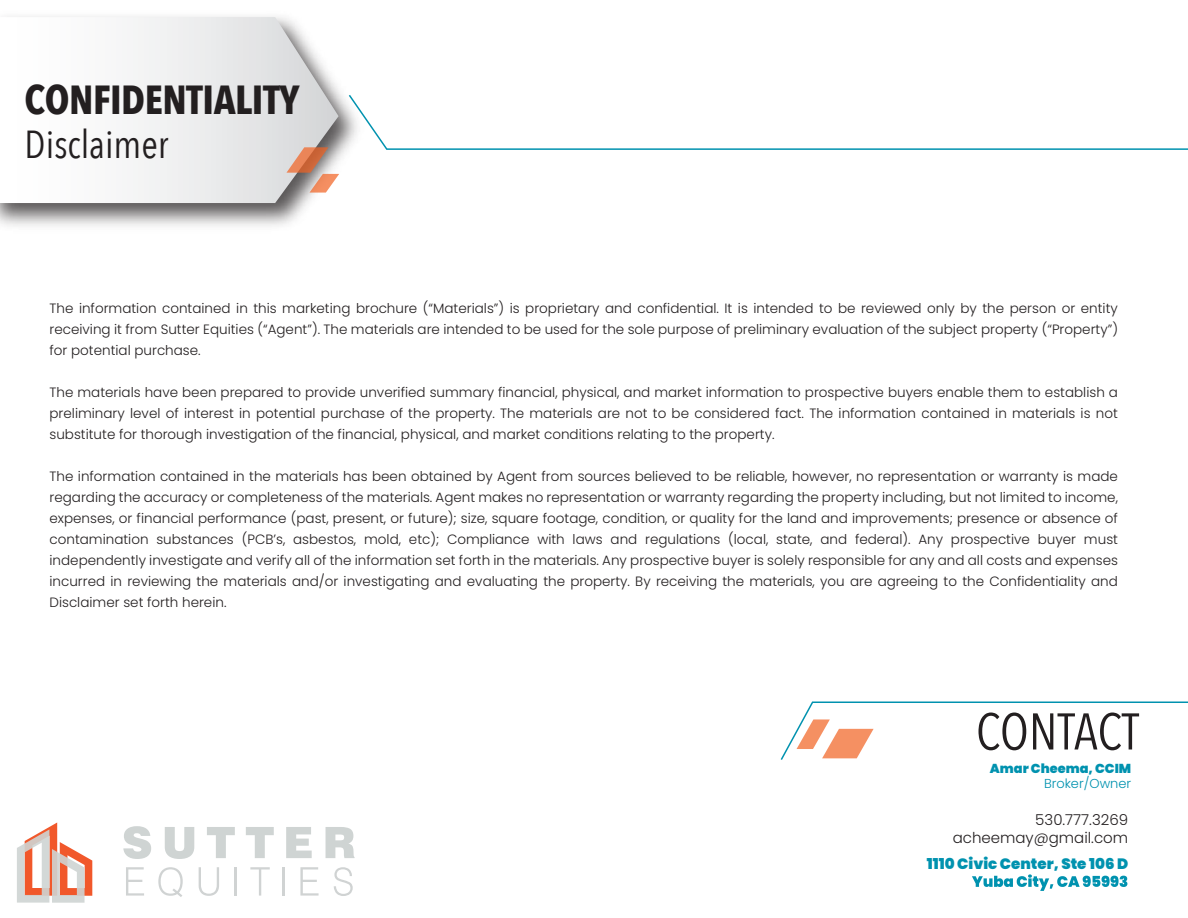
<style>
.page{position:relative;width:1188px;height:918px;background:#fff}
.page>*{position:absolute;margin:0;border:0;box-sizing:border-box;transform-origin:0 0}
.t1{font:51px "Avenir Next Condensed";letter-spacing:-.005em;color:#231f20}
.t2{font:700 40.5px "Avenir Next Condensed";letter-spacing:-.01em;color:#231f20}
.t3{font:39px "Avenir Next Condensed";color:#231f20}
.t4{font:300 15px/18px "Poppins";color:#231f20;text-align:right}
.t5{font:900 15px "Poppins";color:#0092af}
.t6{font:300 13.5px/21px "Poppins";color:#231f20;text-align:justify}
.t7{font:900 12.9px "Poppins";color:#0092af}
.t8{font:300 12.9px "Poppins";color:#0092af}
</style>
<div class="page">
<img style="left:0;top:16px;width:347px;height:210px">
<svg style="left:0;top:17px;width:339px;height:186px"></svg>
<svg style="left:286px;top:147px;width:53px;height:46px;background:#caa393"></svg>
<svg style="left:17px;top:822px;width:75px;height:81px"></svg>
<svg style="left:126px;top:867px;width:18px;height:29px"></svg>
<svg style="left:158px;top:867px;width:25px;height:30px"></svg>
<svg style="left:199px;top:867px;width:20px;height:29px"></svg>
<hr style="left:235px;top:867px;width:2px;height:29px;background:#d0d3d3">
<svg style="left:250px;top:867px;width:20px;height:29px"></svg>
<hr style="left:283px;top:867px;width:2px;height:29px;background:#d0d3d3">
<svg style="left:300px;top:867px;width:19px;height:29px"></svg>
<svg style="left:334px;top:867px;width:19px;height:29px"></svg>
<svg style="left:123px;top:826px;width:28px;height:33px"></svg>
<svg style="left:165px;top:827px;width:29px;height:32px"></svg>
<svg style="left:207px;top:827px;width:28px;height:31px"></svg>
<svg style="left:246px;top:827px;width:28px;height:31px"></svg>
<svg style="left:286px;top:827px;width:26px;height:31px"></svg>
<svg style="left:326px;top:827px;width:29px;height:31px"></svg>
<svg style="left:780px;top:701px;width:408px;height:59px"></svg>
<svg style="left:972px;top:874px;width:155px;height:17px"></svg>
<svg style="left:347px;top:95px;width:841px;height:55px"></svg>
<h2 class="t2" style="left:25px;top:75px;width:276px">CONFIDENTIALITY</h2>
<h3 class="t3" style="left:25px;top:111px;width:145px">Disclaimer</h3>
<p class="t6" style="left:50px;top:298px;width:1070px">The information contained in this marketing brochure (“Materials”) is proprietary and confidential. It is intended to be reviewed only by the person or entity receiving it from Sutter Equities (“Agent”). The materials are intended to be used for the sole purpose of preliminary evaluation of the subject property (“Property”) for potential purchase.</p>
<p class="t6" style="left:50px;top:382px;width:1070px">The materials have been prepared to provide unverified summary financial, physical, and market information to prospective buyers enable them to establish a preliminary level of interest in potential purchase of the property. The materials are not to be considered fact. The information contained in materials is not substitute for thorough investigation of the financial, physical, and market conditions relating to the property.</p>
<p class="t6" style="left:50px;top:466px;width:1070px">The information contained in the materials has been obtained by Agent from sources believed to be reliable, however, no representation or warranty is made regarding the accuracy or completeness of the materials. Agent makes no representation or warranty regarding the property including, but not limited to income, expenses, or financial performance (past, present, or future); size, square footage, condition, or quality for the land and improvements; presence or absence of contamination substances (PCB’s, asbestos, mold, etc); Compliance with laws and regulations (local, state, and federal). Any prospective buyer must independently investigate and verify all of the information set forth in the materials. Any prospective buyer is solely responsible for any and all costs and expenses incurred in reviewing the materials and/or investigating and evaluating the property. By receiving the materials, you are agreeing to the Confidentiality and Disclaimer set forth herein.</p>
<h1 class="t1" style="left:976px;top:688px;width:165px">CONTACT</h1>
<p class="t7" style="left:990px;top:761px;width:143px">Amar Cheema, CCIM</p>
<p class="t8" style="left:1044px;top:776px;width:89px">Broker/Owner</p>
<p class="t4" style="left:953px;top:811px;width:177px">530.777.3269 acheemay@gmail.com</p>
<p class="t5" style="left:927px;top:855px;width:203px">1110 Civic Center, Ste 106 D</p>
</div>
